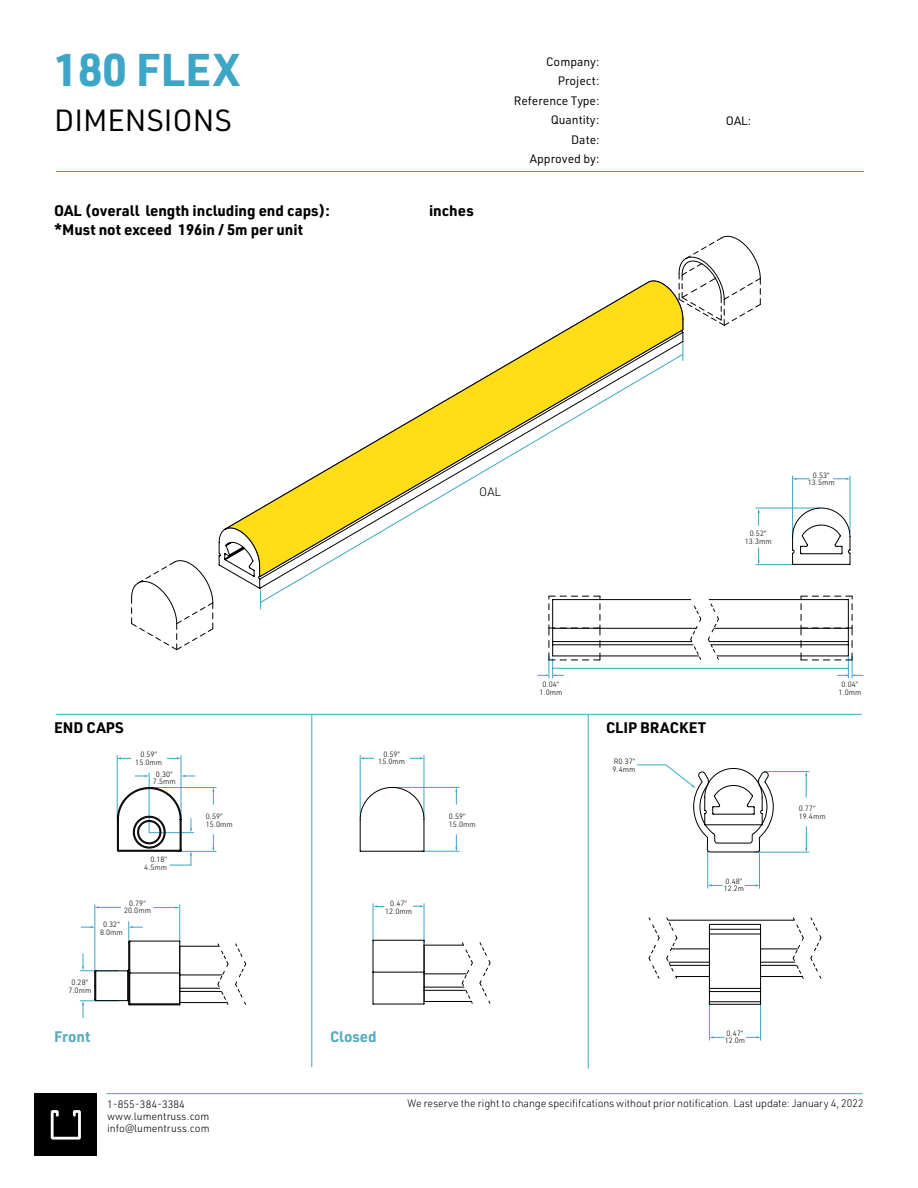
<style>
.page{position:relative;width:918px;height:1188px;background:#fff}
.page>*{position:absolute;margin:0;border:0;box-sizing:border-box;transform-origin:0 0}
.t1{font:700 45px "URWDIN";color:#3da6c6}
.t2{font:30px "URWDIN";color:#000}
.t3{font:700 15px "URWDIN";color:#000}
.t4{font:700 15px "URWDIN";color:#5bacc2}
.t5{font:12px/19.5px "URWDIN";color:#000;text-align:right}
.t6{font:300 12px "URWDIN";color:#000}
.t7{font:100 10.5px "URWDIN";color:#000}
.t8{font:300 10.5px/12px "URWDIN";color:#000}
.t9{font:300 7.5px/7.5px "URWDIN";color:#000;text-align:center}
</style>
<div class="page">
<hr style="left:56px;top:171px;width:808px;height:1px;background:#3da6c6">
<hr style="left:56px;top:714px;width:806px;height:1px;background:#3da6c6">
<hr style="left:107px;top:1093px;width:756px;height:1px;background:#3da6c6">
<div style="left:34px;top:1093px;width:63px;height:63px;background:#000"></div>
<svg style="left:51px;top:1110px;width:30px;height:30px"></svg>
<hr style="left:588px;top:714px;width:1px;height:355px;background:#3da6c6">
<hr style="left:312px;top:715px;width:1px;height:352px;background:#3da6c6">
<svg style="left:678px;top:236px;width:83px;height:90px"></svg>
<svg style="left:131px;top:560px;width:83px;height:91px"></svg>
<svg style="left:210px;top:281px;width:473px;height:296px"></svg>
<hr style="left:553px;top:628px;width:295px;height:1px;background:#000101">
<hr style="left:553px;top:641px;width:295px;height:1px;background:#000101">
<hr style="left:553px;top:656px;width:295px;height:1px;background:#000101">
<hr style="left:553px;top:644px;width:295px;height:1px;background:#000101">
<hr style="left:553px;top:599px;width:295px;height:1px;background:#000101">
<svg style="left:690px;top:599px;width:29px;height:61px"></svg>
<hr style="left:553px;top:668px;width:295px;height:1px;background:#3da6c6">
<svg style="left:538px;top:596px;width:63px;height:82px"></svg>
<svg style="left:801px;top:596px;width:62px;height:82px"></svg>
<hr style="left:756px;top:564px;width:38px;height:1px;background:#3da6c6">
<svg style="left:758px;top:548px;width:2px;height:17px"></svg>
<hr style="left:756px;top:508px;width:64px;height:1px;background:#3da6c6">
<svg style="left:758px;top:509px;width:2px;height:16px"></svg>
<hr style="left:792px;top:476px;width:1px;height:61px;background:#3da6c6">
<svg style="left:792px;top:478px;width:17px;height:2px"></svg>
<hr style="left:850px;top:476px;width:1px;height:57px;background:#3da6c6">
<svg style="left:833px;top:478px;width:17px;height:2px"></svg>
<svg style="left:792px;top:507px;width:59px;height:58px"></svg>
<hr style="left:424px;top:973px;width:52px;height:1px;background:#000101">
<hr style="left:424px;top:987px;width:52px;height:1px;background:#000101">
<hr style="left:424px;top:1001px;width:52px;height:1px;background:#000101">
<hr style="left:424px;top:990px;width:52px;height:1px;background:#000101">
<hr style="left:424px;top:945px;width:52px;height:1px;background:#000101">
<hr style="left:373px;top:904px;width:1px;height:38px;background:#3da6c6">
<hr style="left:424px;top:904px;width:1px;height:38px;background:#3da6c6">
<svg style="left:373px;top:905px;width:11px;height:3px"></svg>
<svg style="left:413px;top:905px;width:11px;height:2px"></svg>
<svg style="left:462px;top:942px;width:29px;height:62px"></svg>
<hr style="left:424px;top:940px;width:1px;height:32px;background:#000101">
<hr style="left:373px;top:940px;width:1px;height:32px;background:#000101">
<hr style="left:424px;top:972px;width:1px;height:32px;background:#000101">
<hr style="left:373px;top:972px;width:51px;height:1px;background:#000101">
<hr style="left:373px;top:972px;width:1px;height:32px;background:#000101">
<hr style="left:373px;top:1004px;width:51px;height:1px;background:#000101">
<hr style="left:373px;top:940px;width:51px;height:1px;background:#000101">
<hr style="left:424px;top:755px;width:1px;height:63px;background:#3da6c6">
<hr style="left:360px;top:755px;width:1px;height:63px;background:#3da6c6">
<svg style="left:410px;top:757px;width:14px;height:2px"></svg>
<svg style="left:360px;top:757px;width:14px;height:2px"></svg>
<hr style="left:392px;top:787px;width:67px;height:1px;background:#3da6c6">
<svg style="left:455px;top:788px;width:2px;height:16px"></svg>
<hr style="left:421px;top:851px;width:38px;height:1px;background:#3da6c6">
<svg style="left:455px;top:835px;width:2px;height:16px"></svg>
<svg style="left:359px;top:787px;width:66px;height:65px"></svg>
<svg style="left:182px;top:775px;width:13px;height:2px"></svg>
<hr style="left:149px;top:832px;width:45px;height:1px;background:#3da6c6">
<hr style="left:149px;top:773px;width:1px;height:60px;background:#3da6c6">
<svg style="left:135px;top:775px;width:14px;height:2px"></svg>
<hr style="left:181px;top:756px;width:1px;height:62px;background:#3da6c6">
<hr style="left:117px;top:755px;width:1px;height:63px;background:#3da6c6">
<svg style="left:167px;top:757px;width:14px;height:2px"></svg>
<svg style="left:117px;top:757px;width:14px;height:2px"></svg>
<hr style="left:149px;top:787px;width:67px;height:1px;background:#3da6c6">
<svg style="left:212px;top:788px;width:2px;height:16px"></svg>
<hr style="left:178px;top:851px;width:38px;height:1px;background:#3da6c6">
<svg style="left:212px;top:835px;width:2px;height:16px"></svg>
<svg style="left:117px;top:787px;width:75px;height:79px"></svg>
<hr style="left:179px;top:905px;width:1px;height:38px;background:#3da6c6">
<svg style="left:154px;top:906px;width:26px;height:3px"></svg>
<hr style="left:95px;top:905px;width:1px;height:66px;background:#3da6c6">
<svg style="left:95px;top:906px;width:26px;height:2px"></svg>
<hr style="left:80px;top:1001px;width:39px;height:1px;background:#3da6c6">
<hr style="left:80px;top:970px;width:38px;height:1px;background:#3da6c6">
<hr style="left:180px;top:975px;width:52px;height:1px;background:#000101">
<hr style="left:180px;top:988px;width:52px;height:1px;background:#000101">
<hr style="left:180px;top:1002px;width:52px;height:1px;background:#000101">
<hr style="left:180px;top:991px;width:52px;height:1px;background:#000101">
<hr style="left:180px;top:946px;width:52px;height:1px;background:#000101">
<svg style="left:217px;top:943px;width:29px;height:62px"></svg>
<svg style="left:81px;top:922px;width:100px;height:96px"></svg>
<hr style="left:663px;top:949px;width:144px;height:1px;background:#000101">
<hr style="left:663px;top:962px;width:144px;height:1px;background:#000101">
<hr style="left:663px;top:976px;width:144px;height:1px;background:#000101">
<hr style="left:663px;top:965px;width:144px;height:1px;background:#000101">
<hr style="left:663px;top:920px;width:144px;height:1px;background:#000101">
<svg style="left:793px;top:917px;width:29px;height:62px"></svg>
<svg style="left:648px;top:917px;width:29px;height:62px"></svg>
<hr style="left:709px;top:1002px;width:1px;height:38px;background:#3da6c6">
<hr style="left:760px;top:1002px;width:1px;height:38px;background:#3da6c6">
<svg style="left:746px;top:1036px;width:15px;height:2px"></svg>
<svg style="left:709px;top:1036px;width:15px;height:2px"></svg>
<div style="left:709px;top:924px;width:52px;height:80px;background:#fff"></div>
<div style="left:709px;top:924px;width:52px;height:81px;border:1px solid #000"></div>
<hr style="left:709px;top:929px;width:52px;height:1px;background:#000">
<hr style="left:709px;top:934px;width:52px;height:1px;background:#000">
<hr style="left:709px;top:1001px;width:52px;height:1px;background:#000">
<hr style="left:709px;top:991px;width:52px;height:1px;background:#000">
<hr style="left:709px;top:988px;width:52px;height:1px;background:#000">
<hr style="left:764px;top:771px;width:45px;height:1px;background:#3da6c6">
<svg style="left:805px;top:772px;width:2px;height:25px"></svg>
<hr style="left:754px;top:852px;width:55px;height:1px;background:#3da6c6">
<svg style="left:805px;top:827px;width:2px;height:25px"></svg>
<hr style="left:708px;top:850px;width:1px;height:38px;background:#3da6c6">
<hr style="left:759px;top:850px;width:1px;height:38px;background:#3da6c6">
<svg style="left:745px;top:884px;width:14px;height:3px"></svg>
<svg style="left:708px;top:884px;width:14px;height:3px"></svg>
<svg style="left:637px;top:765px;width:137px;height:88px"></svg>
<h1 class="t1" style="left:54px;top:39px;width:187px">180 FLEX</h1>
<h2 class="t2" style="left:54px;top:101px;width:179px">DIMENSIONS</h2>
<h3 class="t3" style="left:54px;top:200px;width:277px">OAL (overall length including end caps):</h3>
<h3 class="t3" style="left:429px;top:200px;width:46px">inches</h3>
<h3 class="t3" style="left:54px;top:219px;width:251px">*Must not exceed 196in / 5m per unit</h3>
<h3 class="t5" style="left:514px;top:51px;width:87px">Company:<br>Project:<br>Reference Type:<br>Quantity:<br>Date:<br>Approved by:</h3>
<h3 class="t5" style="left:726px;top:111px;width:27px">OAL:</h3>
<h3 class="t3" style="left:54px;top:718px;width:71px">END CAPS</h3>
<p class="t9" style="left:135px;top:750px;width:28px">0.59”<br>15.0mm</p>
<p class="t9" style="left:153px;top:770px;width:24px">0.30”<br>7.5mm</p>
<p class="t9" style="left:144px;top:856px;width:24px;text-align:right">0.18”<br>4.5mm</p>
<p class="t9" style="left:124px;top:899px;width:28px">0.79”<br>20.0mm</p>
<p class="t9" style="left:100px;top:920px;width:24px">0.32”<br>8.0mm</p>
<p class="t9" style="left:69px;top:978px;width:24px">0.28”<br>7.0mm</p>
<h3 class="t4" style="left:54px;top:1027px;width:38px">Front</h3>
<p class="t9" style="left:206px;top:813px;width:28px;text-align:left">0.59”<br>15.0mm</p>
<h3 class="t6" style="left:479px;top:484px;width:23px">OAL</h3>
<p class="t9" style="left:745px;top:530px;width:28px">0.52”<br>13.3mm</p>
<p class="t9" style="left:808px;top:471px;width:28px">0.53”<br>13.5mm</p>
<p class="t9" style="left:378px;top:750px;width:28px">0.59”<br>15.0mm</p>
<p class="t9" style="left:385px;top:900px;width:28px">0.47”<br>12.0mm</p>
<p class="t9" style="left:449px;top:812px;width:28px;text-align:left">0.59”<br>15.0mm</p>
<h3 class="t4" style="left:330px;top:1027px;width:48px">Closed</h3>
<p class="t9" style="left:540px;top:680px;width:24px">0.04”<br>1.0mm</p>
<p class="t9" style="left:839px;top:680px;width:24px">0.04”<br>1.0mm</p>
<h3 class="t3" style="left:606px;top:718px;width:102px">CLIP BRACKET</h3>
<p class="t9" style="left:613px;top:757px;width:24px;text-align:left">R0.37”<br>9.4mm</p>
<p class="t9" style="left:724px;top:877px;width:22px;text-align:left">0.48”<br>12.2m</p>
<p class="t9" style="left:799px;top:805px;width:28px;text-align:left">0.77”<br>19.4mm</p>
<p class="t9" style="left:725px;top:1029px;width:22px;text-align:left">0.47”<br>12.0m</p>
<h3 class="t8" style="left:107px;top:1098px;width:104px">1-855-384-3384 www.lumentruss.com info@lumentruss.com</h3>
<h3 class="t7" style="left:407px;top:1096px;width:458px">We reserve the right to change specififcations without prior notification. Last update: January 4, 2022</h3>
</div>
